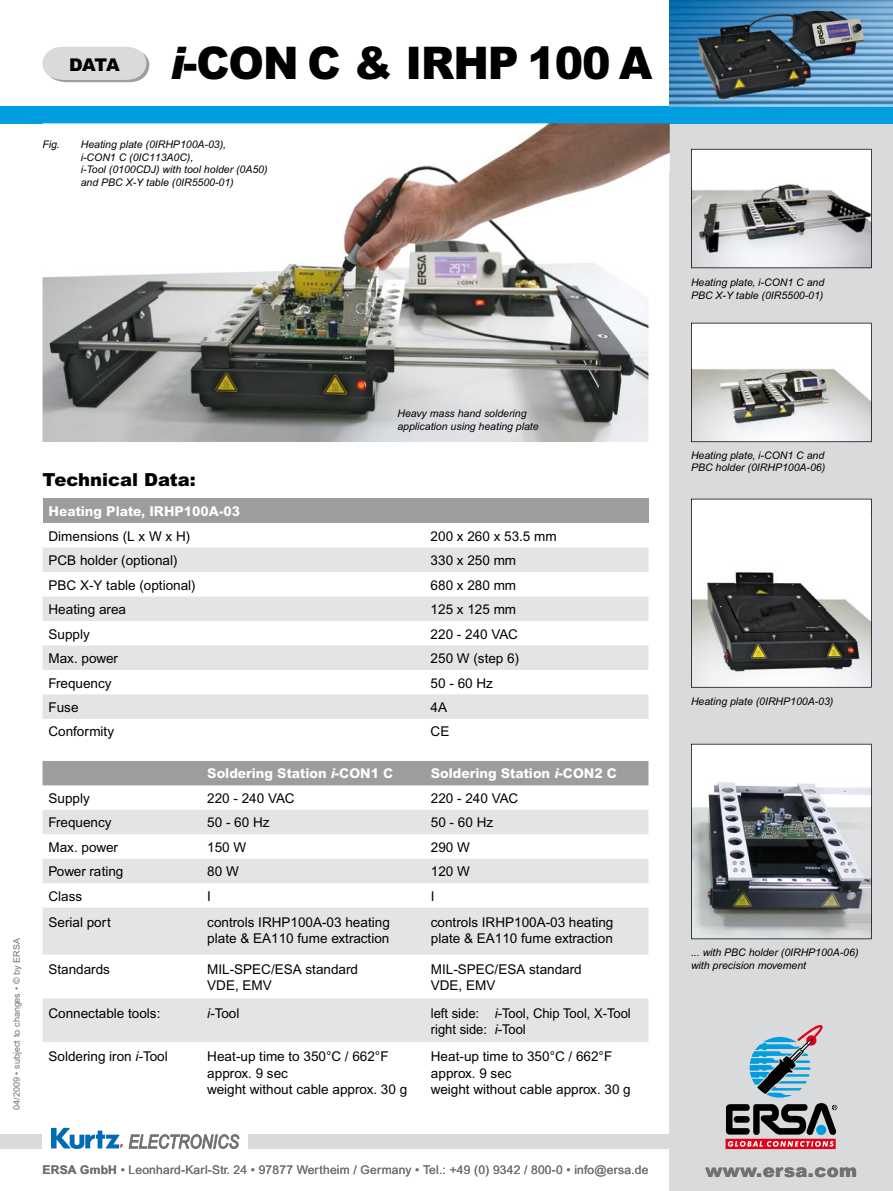
<style>
.page{position:relative;width:893px;height:1191px;background:#fff}
.page>*{position:absolute;margin:0;border:0;box-sizing:border-box;transform-origin:0 0}
.t1{font:900 45px "Arial";letter-spacing:-.025em;color:#000;scale:.95 1}
.t2{font:900 18px "Arial";color:#000}
.t3{font:900 18px "Arial";letter-spacing:.025em;color:#707173}
.t4{font:900 17.55px "Arial";color:#000}
.t5{font:13.5px/16.2px "Arial";color:#000}
.t6{font:800 13.5px "Arial";color:#fff}
.t7{font:13.5px/16.2px "Arial";color:#000;scale:.96 1}
.t8{font:12px "Arial";letter-spacing:.02em;color:#707173}
.t9{font:italic 10.5px/12.6px "Arial";color:#000}
.t10{font:9px "Arial";color:#707173}
.s1{font-style:italic}
.s2{font-weight:700}
</style>
<div class="page">
<svg style="left:43px;top:47px;width:106px;height:35px;background:#d7d8d9"></svg>
<div style="left:670px;top:0;width:223px;height:1191px;background:#d9dadb"></div>
<div style="left:0;top:1134px;width:893px;height:14px;background:#d9dadb"></div>
<div style="left:43px;top:1124px;width:205px;height:27px;background:#fff"></div>
<svg style="left:129px;top:1134px;width:110px;height:14px"></svg>
<svg style="left:51px;top:1127px;width:72px;height:22px"></svg>
<svg style="left:725px;top:1138px;width:111px;height:11px"></svg>
<svg style="left:726px;top:1025px;width:111px;height:110px"></svg>
<svg style="left:728px;top:1141px;width:106px;height:5px"></svg>
<div style="left:0;top:106px;width:893px;height:17px;background:#009ee0"></div>
<img style="left:43px;top:123px;width:627px;height:319px">
<svg style="left:691px;top:744px;width:181px;height:195px;background:#9da0a3"></svg>
<svg style="left:691px;top:149px;width:181px;height:119px"></svg>
<svg style="left:691px;top:323px;width:181px;height:119px"></svg>
<img style="left:670px;top:0;width:223px;height:106px">
<svg style="left:691px;top:499px;width:181px;height:188px;background:#b4b4b4"></svg>
<div style="left:43px;top:499px;width:605px;height:24px;background:#9c9d9f"></div>
<svg style="left:43px;top:548px;width:605px;height:171px;fill:#e3e4e5"></svg>
<div style="left:43px;top:761px;width:605px;height:24px;background:#9c9d9f"></div>
<svg style="left:43px;top:810px;width:605px;height:232px;fill:#e3e4e5"></svg>
<p class="t4" style="left:69px;top:53px;width:52px">DATA</p>
<h1 class="t1" style="left:170px;top:35px;width:509px"><span class="s1">i</span>-CON C &amp; IRHP 100 A</h1>
<p class="t9" style="left:43px;top:138px;width:19px">Fig.</p>
<p class="t9" style="left:81px;top:138px;width:188px">Heating plate (0IRHP100A-03),<br>i-CON1 C (0IC113A0C),<br>i-Tool (0100CDJ) with tool holder (0A50) and PBC X-Y table (0IR5500-01)</p>
<p class="t9" style="left:691px;top:276px;width:135px">Heating plate, i-CON1 C and<br>PBC X-Y table (0IR5500-01)</p>
<p class="t10" style="left:12px;top:1109px;width:173px;rotate:-90deg">04/2009 • subject to changes • © by ERSA</p>
<h2 class="t2" style="left:43px;top:468px;width:155px">Technical Data:</h2>
<p class="t9" style="left:397px;top:407px;width:143px">Heavy mass hand soldering application using heating plate</p>
<p class="t6" style="left:49px;top:503px;width:193px">Heating Plate, IRHP100A-03</p>
<p class="t5" style="left:49px;top:528px;width:143px">Dimensions (L x W x H)</p>
<p class="t5" style="left:431px;top:528px;width:128px">200 x 260 x 53.5 mm</p>
<p class="t5" style="left:49px;top:552px;width:131px">PCB holder (optional)</p>
<p class="t5" style="left:431px;top:552px;width:87px">330 x 250 mm</p>
<p class="t5" style="left:49px;top:577px;width:149px">PBC X-Y table (optional)</p>
<p class="t5" style="left:431px;top:577px;width:87px">680 x 280 mm</p>
<p class="t5" style="left:49px;top:601px;width:79px">Heating area</p>
<p class="t5" style="left:431px;top:601px;width:87px">125 x 125 mm</p>
<p class="t5" style="left:49px;top:625px;width:43px">Supply</p>
<p class="t5" style="left:431px;top:625px;width:89px">220 - 240 VAC</p>
<p class="t5" style="left:49px;top:650px;width:71px">Max. power</p>
<p class="t5" style="left:431px;top:650px;width:90px">250 W (step 6)</p>
<p class="t5" style="left:49px;top:674px;width:65px">Frequency</p>
<p class="t5" style="left:431px;top:674px;width:64px">50 - 60 Hz</p>
<p class="t5" style="left:49px;top:699px;width:32px">Fuse</p>
<p class="t5" style="left:431px;top:699px;width:18px">4A</p>
<p class="t5" style="left:49px;top:723px;width:67px">Conformity</p>
<p class="t5" style="left:431px;top:723px;width:20px">CE</p>
<p class="t6" style="left:207px;top:765px;width:188px">Soldering Station <span class="s1">i</span>-CON1 C</p>
<p class="t6" style="left:431px;top:765px;width:188px">Soldering Station <span class="s1">i</span>-CON2 C</p>
<p class="t5" style="left:49px;top:790px;width:43px">Supply</p>
<p class="t5" style="left:207px;top:790px;width:89px">220 - 240 VAC</p>
<p class="t5" style="left:431px;top:790px;width:89px">220 - 240 VAC</p>
<p class="t5" style="left:49px;top:814px;width:65px">Frequency</p>
<p class="t5" style="left:207px;top:814px;width:64px">50 - 60 Hz</p>
<p class="t5" style="left:431px;top:814px;width:64px">50 - 60 Hz</p>
<p class="t5" style="left:49px;top:839px;width:71px">Max. power</p>
<p class="t5" style="left:207px;top:839px;width:41px">150 W</p>
<p class="t5" style="left:431px;top:839px;width:41px">290 W</p>
<p class="t5" style="left:49px;top:863px;width:76px">Power rating</p>
<p class="t5" style="left:207px;top:863px;width:33px">80 W</p>
<p class="t5" style="left:431px;top:863px;width:41px">120 W</p>
<p class="t5" style="left:49px;top:888px;width:35px">Class</p>
<p class="t5" style="left:207px;top:888px;width:5px">I</p>
<p class="t5" style="left:431px;top:888px;width:5px">I</p>
<p class="t5" style="left:49px;top:914px;width:64px">Serial port</p>
<p class="t5" style="left:207px;top:914px;width:184px">controls IRHP100A-03 heating plate &amp; EA110 fume extraction</p>
<p class="t5" style="left:431px;top:914px;width:184px">controls IRHP100A-03 heating plate &amp; EA110 fume extraction</p>
<p class="t5" style="left:49px;top:960px;width:63px">Standards</p>
<p class="t5" style="left:207px;top:960px;width:152px">MIL-SPEC/ESA standard<br>VDE, EMV</p>
<p class="t5" style="left:431px;top:960px;width:152px">MIL-SPEC/ESA standard<br>VDE, EMV</p>
<p class="t5" style="left:49px;top:1004px;width:113px">Connectable tools:</p>
<p class="t5" style="left:207px;top:1004px;width:34px"><span class="s1">i-</span>Tool</p>
<p class="t7" style="left:431px;top:1004px;width:210px">left side: <span class="s1">i-</span>Tool, Chip Tool, X-Tool right side: <span class="s1">i-</span>Tool</p>
<p class="t5" style="left:49px;top:1048px;width:121px">Soldering iron <span class="s1">i-</span>Tool</p>
<p class="t5" style="left:207px;top:1048px;width:201px">Heat-up time to 350°C / 662°F approx. 9 sec<br>weight without cable approx. 30 g</p>
<p class="t5" style="left:431px;top:1048px;width:201px">Heat-up time to 350°C / 662°F approx. 9 sec<br>weight without cable approx. 30 g</p>
<p class="t8" style="left:43px;top:1163px;width:607px"><span class="s2">ERSA GmbH</span> • Leonhard-Karl-Str. 24 • 97877 Wertheim / Germany • Tel.: +49 (0) 9342 / 800-0 • info@ersa.de</p>
<p class="t9" style="left:691px;top:448px;width:136px">Heating plate, i-CON1 C and<br>PBC holder (0IRHP100A-06)</p>
<p class="t9" style="left:691px;top:694px;width:144px">Heating plate (0IRHP100A-03)</p>
<p class="t9" style="left:691px;top:946px;width:169px">... with PBC holder (0IRHP100A-06) with precision movement</p>
<h2 class="t3" style="left:705px;top:1159px;width:153px">www.ersa.com</h2>
</div>
